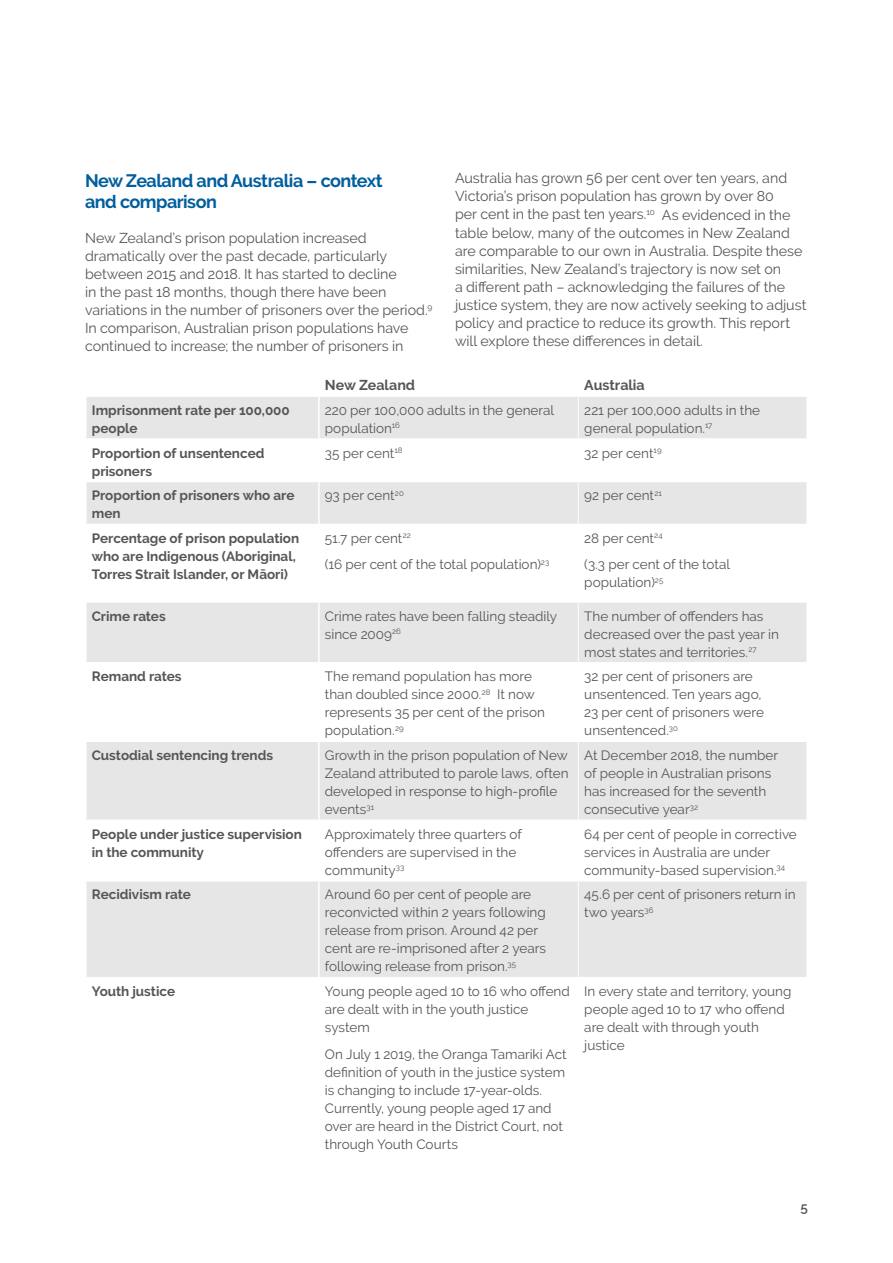
<style>
.page{position:relative;width:893px;height:1263px;background:#fff}
.page>*{position:absolute;margin:0;border:0;box-sizing:border-box;transform-origin:0 0}
.t1{font:700 18px/21px "Raleway";letter-spacing:-.03em;color:#005f9e}
.t2{font:14.25px/18px "Raleway";letter-spacing:-.005em;color:#55565a}
.t3{font:700 14.25px "Raleway";letter-spacing:-.005em;color:#55565a}
.t4{font:13.5px/18px "Raleway";color:#55565a}
.t5{font:700 13.5px/18px "Raleway";color:#55565a}
.t6{font:600 13.5px "Raleway";color:#55565a}
</style>
<div class="page">
<svg style="left:87px;top:397px;width:719px;height:580px;fill:#e6e6e6"></svg>
<hr style="left:318px;top:397px;width:2px;height:42px;background:#fff">
<hr style="left:318px;top:439px;width:2px;height:42px;background:#fff">
<hr style="left:85px;top:481px;width:234px;height:1px;background:#fff">
<hr style="left:319px;top:481px;width:259px;height:1px;background:#fff">
<hr style="left:318px;top:482px;width:2px;height:42px;background:#fff">
<hr style="left:578px;top:481px;width:230px;height:1px;background:#fff">
<hr style="left:318px;top:524px;width:2px;height:77px;background:#fff">
<hr style="left:85px;top:601px;width:234px;height:2px;background:#fff">
<hr style="left:319px;top:601px;width:259px;height:2px;background:#fff">
<hr style="left:318px;top:603px;width:2px;height:59px;background:#fff">
<hr style="left:578px;top:601px;width:230px;height:2px;background:#fff">
<hr style="left:318px;top:663px;width:2px;height:77px;background:#fff">
<hr style="left:85px;top:740px;width:234px;height:2px;background:#fff">
<hr style="left:319px;top:740px;width:259px;height:2px;background:#fff">
<hr style="left:318px;top:742px;width:2px;height:78px;background:#fff">
<hr style="left:578px;top:740px;width:230px;height:2px;background:#fff">
<hr style="left:318px;top:820px;width:2px;height:60px;background:#fff">
<hr style="left:85px;top:880px;width:234px;height:1px;background:#fff">
<hr style="left:319px;top:880px;width:259px;height:1px;background:#fff">
<hr style="left:318px;top:881px;width:2px;height:96px;background:#fff">
<hr style="left:578px;top:880px;width:230px;height:1px;background:#fff">
<hr style="left:578px;top:397px;width:1px;height:42px;background:#fff">
<hr style="left:87px;top:439px;width:232px;height:1px;background:#fff">
<hr style="left:319px;top:439px;width:259px;height:1px;background:#fff">
<hr style="left:578px;top:439px;width:228px;height:1px;background:#fff">
<hr style="left:578px;top:439px;width:1px;height:42px;background:#fff">
<hr style="left:578px;top:482px;width:1px;height:42px;background:#fff">
<hr style="left:87px;top:524px;width:232px;height:1px;background:#fff">
<hr style="left:319px;top:524px;width:259px;height:1px;background:#fff">
<hr style="left:578px;top:524px;width:228px;height:1px;background:#fff">
<hr style="left:578px;top:524px;width:1px;height:77px;background:#fff">
<hr style="left:578px;top:603px;width:1px;height:59px;background:#fff">
<hr style="left:87px;top:662px;width:232px;height:1px;background:#fff">
<hr style="left:319px;top:662px;width:259px;height:1px;background:#fff">
<hr style="left:578px;top:662px;width:228px;height:1px;background:#fff">
<hr style="left:578px;top:663px;width:1px;height:77px;background:#fff">
<hr style="left:578px;top:742px;width:1px;height:78px;background:#fff">
<hr style="left:87px;top:820px;width:232px;height:1px;background:#fff">
<hr style="left:319px;top:820px;width:259px;height:1px;background:#fff">
<hr style="left:578px;top:820px;width:228px;height:1px;background:#fff">
<hr style="left:578px;top:820px;width:1px;height:60px;background:#fff">
<hr style="left:578px;top:881px;width:1px;height:96px;background:#fff">
<h1 class="t1" style="left:85px;top:170px;width:299px">New Zealand and Australia – context and comparison</h1>
<p class="t2" style="left:85px;top:229px;width:349px">New Zealand’s prison population increased dramatically over the past decade, particularly between 2015 and 2018. It has started to decline<br>in the past 18 months, though there have been variations in the number of prisoners over the period.<sup>9<br></sup>In comparison, Australian prison populations have continued to increase; the number of prisoners in</p>
<p class="t2" style="left:455px;top:169px;width:353px">Australia has grown 56 per cent over ten years, and Victoria’s prison population has grown by over 80<br>per cent in the past ten years.<sup>10</sup> As evidenced in the table below, many of the outcomes in New Zealand are comparable to our own in Australia. Despite these similarities, New Zealand’s trajectory is now set on<br>a different path – acknowledging the failures of the justice system, they are now actively seeking to adjust policy and practice to reduce its growth. This report will explore these differences in detail.</p>
<p class="t3" style="left:325px;top:377px;width:92px">New Zealand</p>
<p class="t3" style="left:584px;top:377px;width:62px">Australia</p>
<p class="t5" style="left:92px;top:401px;width:199px">Imprisonment rate per 100,000 people</p>
<p class="t4" style="left:325px;top:401px;width:231px">220 per 100,000 adults in the general population<sup>16</sup></p>
<p class="t4" style="left:584px;top:401px;width:177px">221 per 100,000 adults in the general population.<sup>17</sup></p>
<p class="t5" style="left:92px;top:444px;width:174px">Proportion of unsentenced prisoners</p>
<p class="t4" style="left:325px;top:444px;width:79px">35 per cent<sup>18</sup></p>
<p class="t4" style="left:584px;top:444px;width:79px">32 per cent<sup>19</sup></p>
<p class="t5" style="left:92px;top:486px;width:204px">Proportion of prisoners who are men</p>
<p class="t4" style="left:325px;top:486px;width:80px">93 per cent<sup>20</sup></p>
<p class="t4" style="left:584px;top:486px;width:79px">92 per cent<sup>21</sup></p>
<p class="t5" style="left:92px;top:529px;width:209px">Percentage of prison population who are Indigenous (Aboriginal,<br>Torres Strait Islander, or Māori)</p>
<p class="t4" style="left:325px;top:525px;width:226px;line-height:26.5px">51.7 per cent<sup>22<br></sup>(16 per cent of the total population)<sup>23</sup></p>
<p class="t4" style="left:584px;top:525px;width:147px;line-height:26.5px">28 per cent<sup>24<br></sup>(3.3 per cent of the total</p>
<p class="t4" style="left:584px;top:574px;width:81px">population)<sup>25</sup></p>
<p class="t5" style="left:92px;top:607px;width:75px">Crime rates</p>
<p class="t4" style="left:325px;top:607px;width:234px">Crime rates have been falling steadily since 2009<sup>26</sup></p>
<p class="t4" style="left:584px;top:607px;width:196px">The number of offenders has decreased over the past year in most states and territories.<sup>27</sup></p>
<p class="t5" style="left:92px;top:668px;width:91px">Remand rates</p>
<p class="t4" style="left:325px;top:667px;width:222px">The remand population has more than doubled since 2000.<sup>28</sup> It now represents 35 per cent of the prison population.<sup>29</sup></p>
<p class="t4" style="left:584px;top:667px;width:181px">32 per cent of prisoners are unsentenced. Ten years ago,<br>23 per cent of prisoners were unsentenced.<sup>30</sup></p>
<p class="t5" style="left:92px;top:746px;width:183px">Custodial sentencing trends</p>
<p class="t4" style="left:325px;top:746px;width:245px">Growth in the prison population of New<br>Zealand attributed to parole laws, often developed in response to high-profile events<sup>31</sup></p>
<p class="t4" style="left:584px;top:746px;width:195px">At December 2018, the number of people in Australian prisons has increased for the seventh consecutive year<sup>32</sup></p>
<p class="t5" style="left:92px;top:825px;width:212px">People under justice supervision in the community</p>
<p class="t4" style="left:325px;top:825px;width:198px">Approximately three quarters of offenders are supervised in the community<sup>33</sup></p>
<p class="t4" style="left:584px;top:825px;width:214px">64 per cent of people in corrective services in Australia are under community-based supervision.<sup>34</sup></p>
<p class="t5" style="left:92px;top:886px;width:101px">Recidivism rate</p>
<p class="t4" style="left:325px;top:885px;width:223px">Around 60 per cent of people are reconvicted within 2 years following release from prison. Around 42 per cent are re-imprisoned after 2 years following release from prison.<sup>35</sup></p>
<p class="t4" style="left:584px;top:885px;width:213px">45.6 per cent of prisoners return in two years<sup>36</sup></p>
<p class="t5" style="left:92px;top:982px;width:85px">Youth justice</p>
<p class="t4" style="left:325px;top:982px;width:246px">Young people aged 10 to 16 who offend are dealt with in the youth justice system</p>
<p class="t4" style="left:325px;top:1045px;width:243px">On July 1 2019, the Oranga Tamariki Act definition of youth in the justice system is changing to include 17-year-olds.<br>Currently, young people aged 17 and over are heard in the District Court, not through Youth Courts</p>
<p class="t4" style="left:584px;top:982px;width:209px">In every state and territory, young people aged 10 to 17 who offend are dealt with through youth justice</p>
<p class="t6" style="left:800px;top:1199px;width:9px">5</p>
</div>
